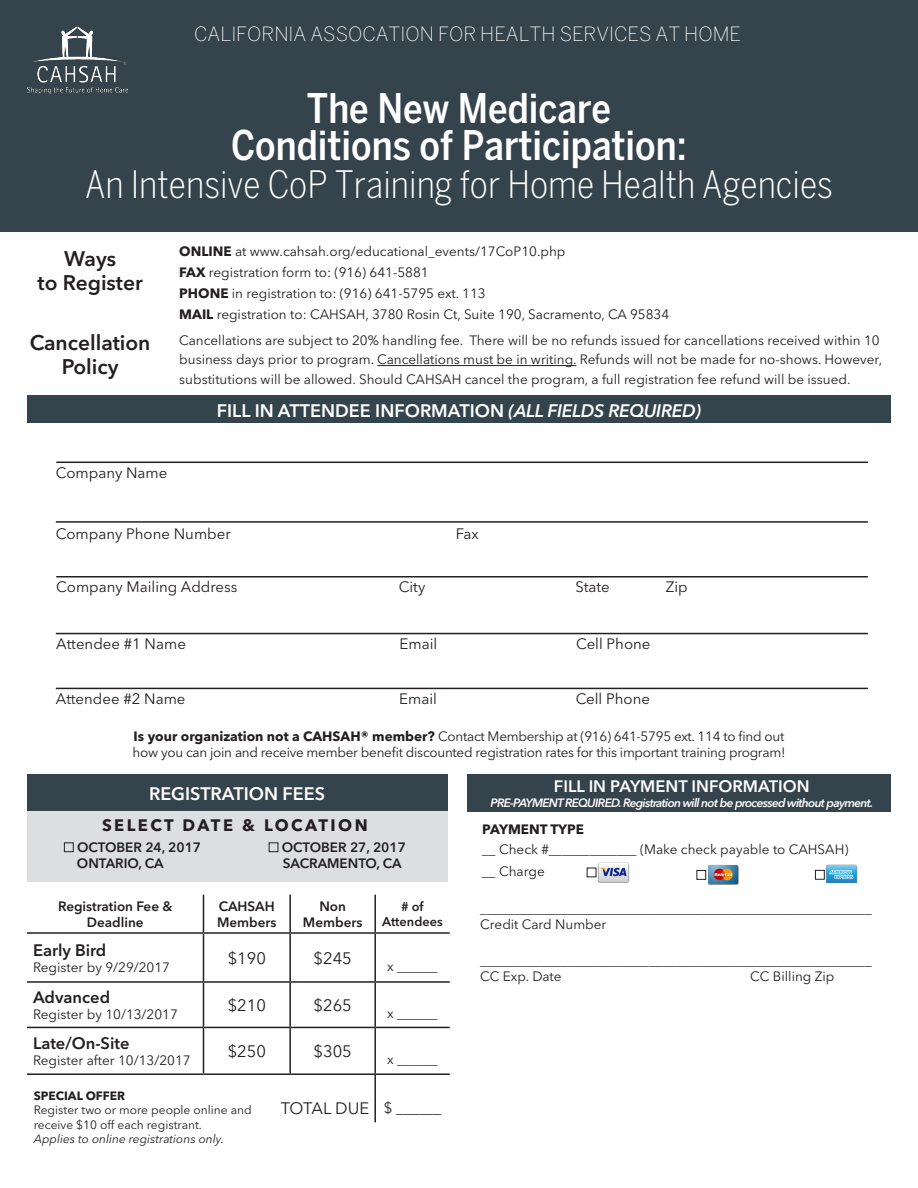
<style>
.page{position:relative;width:918px;height:1188px;background:#fff}
.page>*{position:absolute;margin:0;border:0;box-sizing:border-box;transform-origin:0 0}
.t1{font:500 condensed 40.5px "Benton Sans";color:#fff}
.t2{font:300 condensed 37.5px "Benton Sans";color:#fff}
.t3{font:600 21px "Avenir Next LT Pro";color:#231f20}
.t4{font:200 19.5px "Benton Sans";color:#fff}
.t5{font:600 18px "Avenir Next LT Pro";color:#fff}
.t6{font:16.5px "Avenir Next LT Pro";color:#231f20}
.t7{font:600 16.5px "Avenir Next LT Pro";color:#231f20}
.t8{font:600 16.5px "Avenir Next LT Pro";color:#fff}
.t9{font:700 16.5px "Avenir Next LT Pro";letter-spacing:.15em;color:#231f20}
.t10{font:15px "Avenir Next LT Pro";color:#231f20}
.t11{font:13.5px/19.5px "Avenir Next LT Pro";color:#231f20}
.t12{font:13.5px/16.2px "Avenir Next LT Pro";letter-spacing:-.02em;color:#231f20}
.t13{font:600 13.5px "Avenir Next LT Pro";color:#231f20}
.t14{font:700 13.5px "Avenir Next LT Pro";color:#231f20}
.t15{font:600 12.75px "Avenir Next LT Pro";color:#231f20}
.t16{font:italic 600 12px "Avenir Next LT Pro";letter-spacing:-.06em;color:#fff}
.t17{font:12px/14.4px "Avenir Next LT Pro";color:#231f20}
.t18{font:italic 12px "Avenir Next LT Pro";color:#231f20}
.t19{font:700 12px "Avenir Next LT Pro";color:#231f20}
.s1{font-weight:700}
.s2{font-style:italic}
</style>
<div class="page">
<hr style="left:56px;top:462px;width:812px;height:1px;background:#231f20">
<hr style="left:56px;top:521px;width:812px;height:2px;background:#231f20">
<hr style="left:56px;top:576px;width:812px;height:2px;background:#231f20">
<hr style="left:56px;top:633px;width:812px;height:1px;background:#231f20">
<hr style="left:56px;top:688px;width:812px;height:1px;background:#231f20">
<div style="left:0;top:0;width:918px;height:231px;background:#35444c"></div>
<hr style="left:377px;top:365px;width:199px;height:1px;background:#231f20">
<div style="left:27px;top:396px;width:864px;height:27px;background:#34444c"></div>
<div style="left:27px;top:774px;width:420px;height:37px;background:#35444c"></div>
<div style="left:468px;top:774px;width:423px;height:37px;background:#35444c"></div>
<hr style="left:203px;top:895px;width:1px;height:37px;background:#231f20">
<hr style="left:289px;top:895px;width:2px;height:37px;background:#231f20">
<hr style="left:374px;top:895px;width:2px;height:37px;background:#231f20">
<hr style="left:27px;top:932px;width:176px;height:2px;background:#231f20">
<hr style="left:203px;top:932px;width:87px;height:2px;background:#231f20">
<hr style="left:203px;top:934px;width:1px;height:47px;background:#231f20">
<hr style="left:290px;top:932px;width:85px;height:2px;background:#231f20">
<hr style="left:289px;top:934px;width:2px;height:47px;background:#231f20">
<hr style="left:375px;top:932px;width:75px;height:2px;background:#231f20">
<hr style="left:374px;top:934px;width:2px;height:47px;background:#231f20">
<hr style="left:27px;top:981px;width:176px;height:2px;background:#231f20">
<hr style="left:203px;top:981px;width:87px;height:2px;background:#231f20">
<hr style="left:203px;top:983px;width:1px;height:44px;background:#231f20">
<hr style="left:290px;top:981px;width:85px;height:2px;background:#231f20">
<hr style="left:289px;top:983px;width:2px;height:44px;background:#231f20">
<hr style="left:375px;top:981px;width:75px;height:2px;background:#231f20">
<hr style="left:374px;top:983px;width:2px;height:44px;background:#231f20">
<hr style="left:27px;top:1027px;width:176px;height:1px;background:#231f20">
<hr style="left:203px;top:1027px;width:87px;height:1px;background:#231f20">
<hr style="left:203px;top:1028px;width:1px;height:45px;background:#231f20">
<hr style="left:290px;top:1027px;width:85px;height:1px;background:#231f20">
<hr style="left:289px;top:1028px;width:2px;height:45px;background:#231f20">
<hr style="left:375px;top:1027px;width:75px;height:1px;background:#231f20">
<hr style="left:374px;top:1028px;width:2px;height:45px;background:#231f20">
<hr style="left:27px;top:1073px;width:176px;height:2px;background:#231f20">
<hr style="left:203px;top:1073px;width:87px;height:2px;background:#231f20">
<hr style="left:290px;top:1073px;width:85px;height:2px;background:#231f20">
<hr style="left:375px;top:1073px;width:75px;height:2px;background:#231f20">
<hr style="left:374px;top:1075px;width:2px;height:47px;background:#231f20">
<img style="left:597px;top:862px;width:33px;height:21px">
<img style="left:708px;top:865px;width:31px;height:20px">
<img style="left:825px;top:864px;width:33px;height:19px">
<div style="left:696px;top:870px;width:10px;height:10px;border:1px solid #231f20"></div>
<div style="left:815px;top:870px;width:10px;height:10px;border:1px solid #231f20"></div>
<img style="left:27px;top:27px;width:100px;height:66px">
<div style="left:27px;top:811px;width:420px;height:71px;background:#dddee0"></div>
<div style="left:64px;top:842px;width:10px;height:10px;border:1px solid #231f20"></div>
<div style="left:269px;top:842px;width:9px;height:10px;border:1px solid #231f20"></div>
<p class="t4" style="left:194px;top:23px;width:548px">CALIFORNIA ASSOCATION FOR HEALTH SERVICES AT HOME</p>
<p class="t1" style="left:307px;top:84px;width:306px">The New Medicare</p>
<p class="t1" style="left:231px;top:122px;width:457px">Conditions of Participation:</p>
<p class="t2" style="left:85px;top:163px;width:749px">An Intensive CoP Training for Home Health Agencies</p>
<p class="t3" style="left:64px;top:246px;width:53px">Ways</p>
<p class="t3" style="left:38px;top:270px;width:107px">to Register</p>
<p class="t3" style="left:30px;top:330px;width:122px">Cancellation</p>
<p class="t3" style="left:62px;top:354px;width:58px">Policy</p>
<p class="t11" style="left:179px;top:241px;width:388px"><span class="s1">ONLINE</span> at www.cahsah.org/educational_events/17CoP10.php</p>
<p class="t11" style="left:179px;top:262px;width:251px"><span class="s1">FAX</span> registration form to: (916) 641-5881</p>
<p class="t11" style="left:179px;top:283px;width:308px"><span class="s1">PHONE</span> in registration to: (916) 641-5795 ext. 113</p>
<p class="t11" style="left:179px;top:304px;width:492px"><span class="s1">MAIL</span> registration to: CAHSAH, 3780 Rosin Ct, Suite 190, Sacramento, CA 95834</p>
<p class="t11" style="left:179px;top:330px;width:704px">Cancellations are subject to 20% handling fee. There will be no refunds issued for cancellations received within 10 business days prior to program. Cancellations must be in writing. Refunds will not be made for no-shows. However, substitutions will be allowed. Should CAHSAH cancel the program, a full registration fee refund will be issued.</p>
<p class="t5" style="left:217px;top:399px;width:486px">FILL IN ATTENDEE INFORMATION <span class="s2">(ALL FIELDS REQUIRED)</span></p>
<p class="t10" style="left:56px;top:464px;width:113px">Company Name</p>
<p class="t10" style="left:56px;top:525px;width:176px">Company Phone Number</p>
<p class="t10" style="left:456px;top:525px;width:24px">Fax</p>
<p class="t10" style="left:56px;top:578px;width:183px">Company Mailing Address</p>
<p class="t10" style="left:399px;top:578px;width:28px">City</p>
<p class="t10" style="left:575px;top:578px;width:36px">State</p>
<p class="t10" style="left:666px;top:578px;width:23px">Zip</p>
<p class="t10" style="left:56px;top:634px;width:131px">Attendee #1 Name</p>
<p class="t10" style="left:400px;top:634px;width:39px">Email</p>
<p class="t10" style="left:576px;top:634px;width:76px">Cell Phone</p>
<p class="t10" style="left:56px;top:690px;width:131px">Attendee #2 Name</p>
<p class="t10" style="left:399px;top:690px;width:39px">Email</p>
<p class="t10" style="left:576px;top:690px;width:76px">Cell Phone</p>
<p class="t12" style="left:133px;top:728px;width:654px"><span class="s1">Is your organization not a CAHSAH® member?</span> Contact Membership at (916) 641-5795 ext. 114 to find out how you can join and receive member benefit discounted registration rates for this important training program!</p>
<p class="t5" style="left:149px;top:783px;width:178px">REGISTRATION FEES</p>
<p class="t9" style="left:102px;top:815px;width:267px">SELECT DATE &amp; LOCATION</p>
<p class="t13" style="left:77px;top:839px;width:126px">OCTOBER 24, 2017</p>
<p class="t13" style="left:282px;top:839px;width:126px">OCTOBER 27, 2017</p>
<p class="t13" style="left:77px;top:855px;width:88px">ONTARIO, CA</p>
<p class="t13" style="left:283px;top:855px;width:120px">SACRAMENTO, CA</p>
<p class="t13" style="left:58px;top:898px;width:116px">Registration Fee &amp;</p>
<p class="t13" style="left:87px;top:914px;width:58px">Deadline</p>
<p class="t7" style="left:33px;top:940px;width:75px">Early Bird</p>
<p class="t11" style="left:33px;top:957px;width:139px">Register by 9/29/2017</p>
<p class="t7" style="left:33px;top:987px;width:79px">Advanced</p>
<p class="t11" style="left:33px;top:1005px;width:146px">Register by 10/13/2017</p>
<p class="t7" style="left:33px;top:1033px;width:98px">Late/On-Site</p>
<p class="t11" style="left:33px;top:1051px;width:159px">Register after 10/13/2017</p>
<p class="t13" style="left:219px;top:898px;width:57px">CAHSAH</p>
<p class="t13" style="left:217px;top:914px;width:61px">Members</p>
<p class="t13" style="left:319px;top:898px;width:28px">Non</p>
<p class="t13" style="left:303px;top:914px;width:61px">Members</p>
<p class="t6" style="left:228px;top:948px;width:40px">$190</p>
<p class="t6" style="left:314px;top:948px;width:40px">$245</p>
<p class="t6" style="left:228px;top:995px;width:40px">$210</p>
<p class="t6" style="left:314px;top:995px;width:40px">$265</p>
<p class="t6" style="left:228px;top:1041px;width:40px">$250</p>
<p class="t6" style="left:314px;top:1041px;width:40px">$305</p>
<p class="t15" style="left:401px;top:899px;width:24px"># of</p>
<p class="t15" style="left:382px;top:914px;width:62px">Attendees</p>
<p class="t11" style="left:387px;top:956px;width:52px">x ______</p>
<p class="t11" style="left:387px;top:1003px;width:52px">x ______</p>
<p class="t11" style="left:387px;top:1050px;width:52px">x ______</p>
<p class="t19" style="left:34px;top:1088px;width:93px">SPECIAL OFFER</p>
<p class="t17" style="left:34px;top:1103px;width:219px">Register two or more people online and receive $10 off each registrant.</p>
<p class="t18" style="left:34px;top:1132px;width:192px">Applies to online registrations only.</p>
<p class="t6" style="left:281px;top:1098px;width:90px">TOTAL DUE</p>
<p class="t10" style="left:384px;top:1099px;width:59px">$ ______</p>
<p class="t8" style="left:554px;top:776px;width:257px">FILL IN PAYMENT INFORMATION</p>
<p class="t16" style="left:491px;top:795px;width:384px">PRE-PAYMENT REQUIRED. Registration will not be processed without payment.</p>
<p class="t14" style="left:482px;top:821px;width:103px">PAYMENT TYPE</p>
<p class="t11" style="left:482px;top:839px;width:368px">__ Check #_____________ (Make check payable to CAHSAH)</p>
<p class="t11" style="left:482px;top:862px;width:64px">__ Charge</p>
<p class="t11" style="left:480px;top:898px;width:393px">__________________________________________________________</p>
<p class="t11" style="left:480px;top:914px;width:128px">Credit Card Number</p>
<p class="t11" style="left:480px;top:950px;width:393px">__________________________________________________________</p>
<p class="t11" style="left:480px;top:966px;width:83px">CC Exp. Date</p>
<p class="t11" style="left:750px;top:966px;width:86px">CC Billing Zip</p>
</div>
